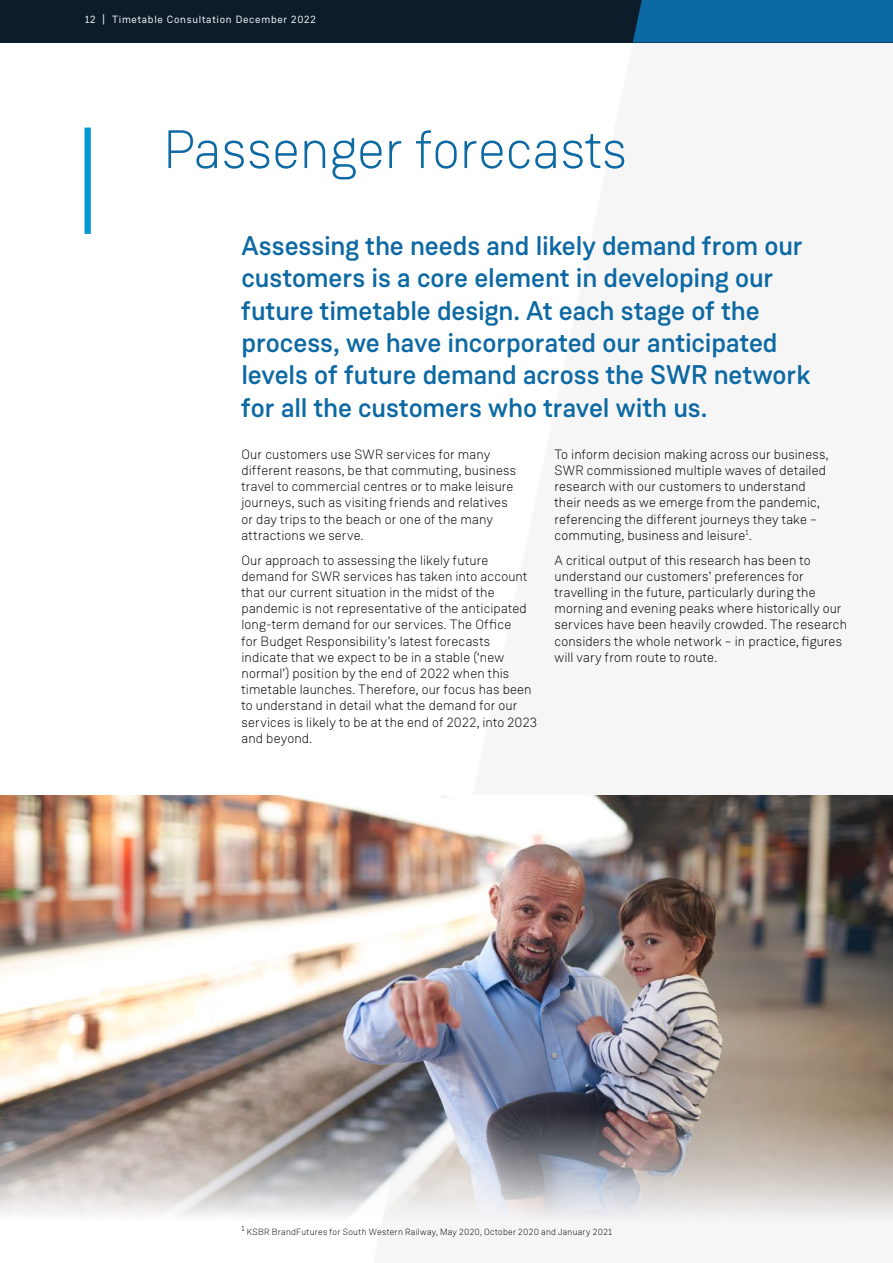
<style>
.page{position:relative;width:893px;height:1263px;background:#fff}
.page>*{position:absolute;margin:0;border:0;box-sizing:border-box;transform-origin:0 0}
.t1{font:300 54px "Weissenhof Grotesk";color:#0d69a3}
.t2{font:500 27px/32.4px "Weissenhof Grotesk";letter-spacing:-.005em;color:#0d69a3}
.t3{font:300 13.5px/16.2px "Weissenhof Grotesk";letter-spacing:.01em;color:#000}
.t4{font:10.5px "Weissenhof Grotesk";letter-spacing:.07em;color:#fff}
.t5{font:300 9px "Weissenhof Grotesk";letter-spacing:.03em;color:#000}
.t6{font:300 7.8px "Weissenhof Grotesk";color:#000}
</style>
<div class="page">
<div style="left:85px;top:128px;width:6px;height:106px;background:#0099d5"></div>
<img style="left:0;top:796px;width:893px;height:424px">
<div style="left:0;top:0;width:893px;height:43px;background:#0c1c2b"></div>
<div style="left:633px;top:0;width:260px;height:43px;background:#0d69a3"></div>
<p class="t4" style="left:85px;top:13px;width:232px">12 | Timetable Consultation December 2022</p>
<h1 class="t1" style="left:163px;top:117px;width:465px">Passenger forecasts</h1>
<p class="t2" style="left:242px;top:229px;width:570px">Assessing the needs and likely demand from our customers is a core element in developing our future timetable design. At each stage of the process, we have incorporated our anticipated levels of future demand across the SWR network for all the customers who travel with us.</p>
<p class="t3" style="left:242px;top:446px;width:276px">Our customers use SWR services for many different reasons, be that commuting, business travel to commercial centres or to make leisure journeys, such as visiting friends and relatives or day trips to the beach or one of the many attractions we serve.</p>
<p class="t3" style="left:242px;top:552px;width:297px">Our approach to assessing the likely future demand for SWR services has taken into account that our current situation in the midst of the pandemic is not representative of the anticipated long-term demand for our services. The Office<br>for Budget Responsibility’s latest forecasts indicate that we expect to be in a stable (‘new normal’) position by the end of 2022 when this timetable launches. Therefore, our focus has been to understand in detail what the demand for our services is likely to be at the end of 2022, into 2023 and beyond.</p>
<p class="t3" style="left:554px;top:446px;width:276px">To inform decision making across our business, SWR commissioned multiple waves of detailed research with our customers to understand their needs as we emerge from the pandemic, referencing the different journeys they take – commuting, business and leisure<sup>1</sup>.</p>
<p class="t3" style="left:554px;top:552px;width:294px">A critical output of this research has been to understand our customers’ preferences for travelling in the future, particularly during the morning and evening peaks where historically our services have been heavily crowded. The research considers the whole network – in practice, figures will vary from route to route.</p>
<p class="t6" style="left:242px;top:1223px;width:5px">1</p>
<p class="t5" style="left:247px;top:1227px;width:367px">KSBR BrandFutures for South Western Railway, May 2020, October 2020 and January 2021</p>
</div>
